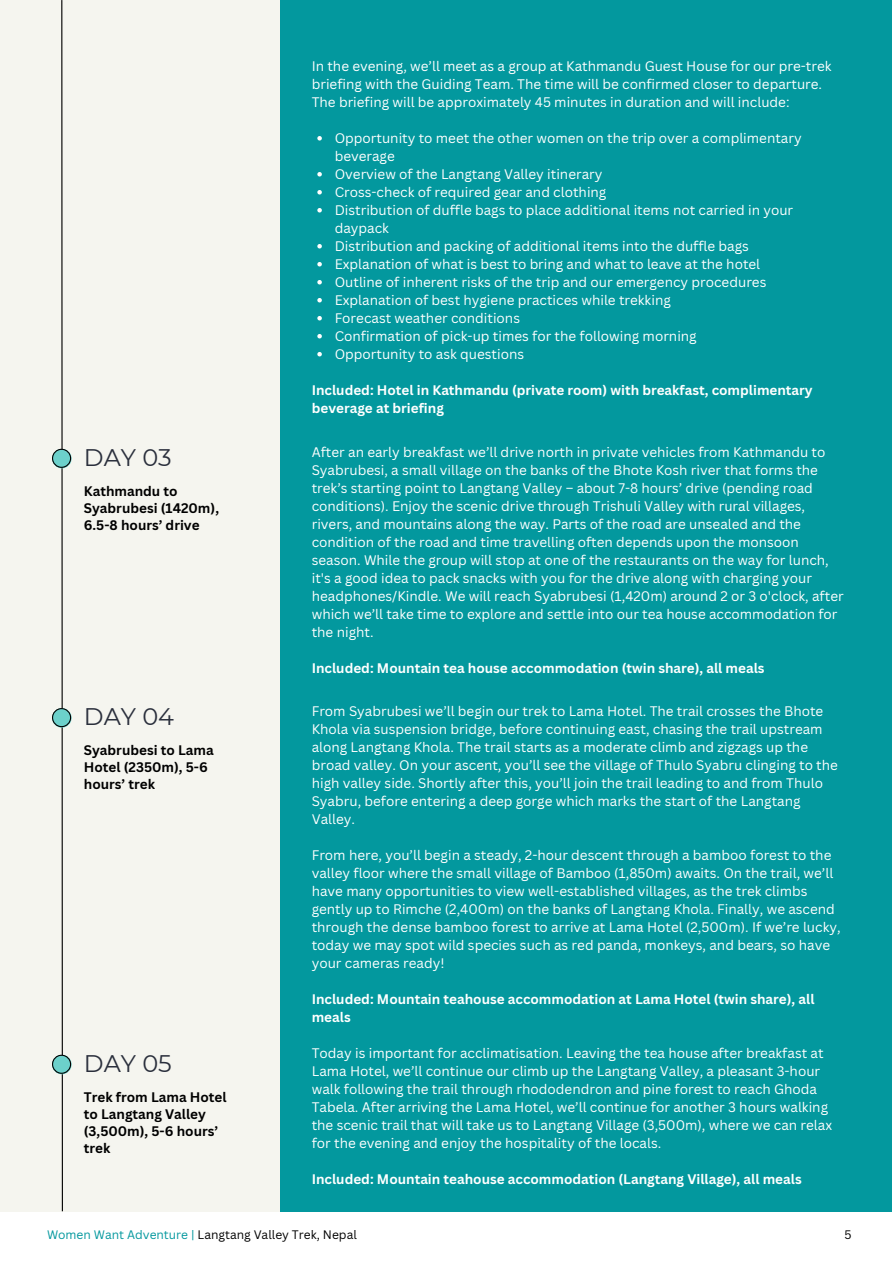
<style>
.page{position:relative;width:893px;height:1264px;background:#fff}
.page>*{position:absolute;margin:0;border:0;box-sizing:border-box;transform-origin:0 0}
.t1{font:24px "Montserrat";color:#2a2f3c}
.t2{font:13.5px/18px "Canva Sans";color:#fff}
.t3{font:700 13.5px/18px "Canva Sans";color:#fff}
.t4{font:700 13.5px/16.8px "Canva Sans";color:#000}
.t5{font:12px "Canva Sans";color:#000}
.s1{color:#03989e}
</style>
<div class="page">
<div style="left:0;top:0;width:280px;height:1211px;background:#f5f5ef"></div>
<div style="left:280px;top:0;width:612px;height:1211px;background:#03989e"></div>
<svg style="left:317px;top:136px;width:5px;height:4px"></svg>
<svg style="left:317px;top:172px;width:5px;height:4px"></svg>
<svg style="left:317px;top:190px;width:5px;height:4px"></svg>
<svg style="left:317px;top:208px;width:5px;height:4px"></svg>
<svg style="left:317px;top:244px;width:5px;height:4px"></svg>
<svg style="left:317px;top:262px;width:5px;height:4px"></svg>
<svg style="left:317px;top:280px;width:5px;height:4px"></svg>
<svg style="left:317px;top:298px;width:5px;height:4px"></svg>
<svg style="left:317px;top:316px;width:5px;height:4px"></svg>
<svg style="left:317px;top:334px;width:5px;height:4px"></svg>
<svg style="left:317px;top:352px;width:5px;height:4px"></svg>
<svg style="left:52px;top:0;width:19px;height:1212px"></svg>
<p class="t2" style="left:312px;top:57px;width:521px">In the evening, we’ll meet as a group at Kathmandu Guest House for our pre-trek briefing with the Guiding Team. The time will be confirmed closer to departure.<br>The briefing will be approximately 45 minutes in duration and will include:</p>
<p class="t1" style="left:84px;top:442px;width:89px">DAY 03</p>
<p class="t4" style="left:84px;top:482px;width:137px">Kathmandu to<br>Syabrubesi (1420m),<br>6.5-8 hours’ drive</p>
<p class="t1" style="left:84px;top:702px;width:92px">DAY 04</p>
<p class="t4" style="left:84px;top:741px;width:131px">Syabrubesi to Lama<br>Hotel (2350m), 5-6 hours’ trek</p>
<p class="t1" style="left:84px;top:1048px;width:89px">DAY 05</p>
<p class="t4" style="left:84px;top:1088px;width:144px">Trek from Lama Hotel to Langtang Valley (3,500m), 5-6 hours’ trek</p>
<p class="t2" style="left:334px;top:128px;width:468px">Opportunity to meet the other women on the trip over a complimentary beverage</p>
<p class="t2" style="left:334px;top:164px;width:269px">Overview of the Langtang Valley itinerary</p>
<p class="t2" style="left:334px;top:182px;width:273px">Cross-check of required gear and clothing</p>
<p class="t2" style="left:334px;top:200px;width:460px">Distribution of duffle bags to place additional items not carried in your daypack</p>
<p class="t2" style="left:334px;top:236px;width:416px">Distribution and packing of additional items into the duffle bags</p>
<p class="t2" style="left:334px;top:254px;width:427px">Explanation of what is best to bring and what to leave at the hotel</p>
<p class="t2" style="left:334px;top:272px;width:433px">Outline of inherent risks of the trip and our emergency procedures</p>
<p class="t2" style="left:334px;top:290px;width:337px">Explanation of best hygiene practices while trekking</p>
<p class="t2" style="left:334px;top:308px;width:187px">Forecast weather conditions</p>
<p class="t2" style="left:334px;top:326px;width:363px">Confirmation of pick-up times for the following morning</p>
<p class="t2" style="left:334px;top:344px;width:191px">Opportunity to ask questions</p>
<p class="t3" style="left:312px;top:380px;width:502px">Included: Hotel in Kathmandu (private room) with breakfast, complimentary beverage at briefing</p>
<p class="t2" style="left:312px;top:442px;width:533px">After an early breakfast we’ll drive north in private vehicles from Kathmandu to Syabrubesi, a small village on the banks of the Bhote Kosh river that forms the trek’s starting point to Langtang Valley – about 7-8 hours’ drive (pending road conditions). Enjoy the scenic drive through Trishuli Valley with rural villages, rivers, and mountains along the way. Parts of the road are unsealed and the condition of the road and time travelling often depends upon the monsoon season. While the group will stop at one of the restaurants on the way for lunch, it's a good idea to pack snacks with you for the drive along with charging your headphones/Kindle. We will reach Syabrubesi (1,420m) around 2 or 3 o'clock, after which we’ll take time to explore and settle into our tea house accommodation for the night.</p>
<p class="t3" style="left:312px;top:658px;width:454px">Included: Mountain tea house accommodation (twin share), all meals</p>
<p class="t2" style="left:312px;top:702px;width:527px">From Syabrubesi we’ll begin our trek to Lama Hotel. The trail crosses the Bhote Khola via suspension bridge, before continuing east, chasing the trail upstream along Langtang Khola. The trail starts as a moderate climb and zigzags up the broad valley. On your ascent, you’ll see the village of Thulo Syabru clinging to the high valley side. Shortly after this, you’ll join the trail leading to and from Thulo Syabru, before entering a deep gorge which marks the start of the Langtang Valley.</p>
<p class="t2" style="left:312px;top:845px;width:530px">From here, you’ll begin a steady, 2-hour descent through a bamboo forest to the valley floor where the small village of Bamboo (1,850m) awaits. On the trail, we’ll have many opportunities to view well-established villages, as the trek climbs gently up to Rimche (2,400m) on the banks of Langtang Khola. Finally, we ascend through the dense bamboo forest to arrive at Lama Hotel (2,500m). If we’re lucky, today we may spot wild species such as red panda, monkeys, and bears, so have your cameras ready!</p>
<p class="t3" style="left:312px;top:989px;width:504px">Included: Mountain teahouse accommodation at Lama Hotel (twin share), all meals</p>
<p class="t2" style="left:312px;top:1043px;width:522px">Today is important for acclimatisation. Leaving the tea house after breakfast at Lama Hotel, we’ll continue our climb up the Langtang Valley, a pleasant 3-hour walk following the trail through rhododendron and pine forest to reach Ghoda Tabela. After arriving the Lama Hotel, we’ll continue for another 3 hours walking the scenic trail that will take us to Langtang Village (3,500m), where we can relax for the evening and enjoy the hospitality of the locals.</p>
<p class="t3" style="left:312px;top:1169px;width:491px">Included: Mountain teahouse accommodation (Langtang Village), all meals</p>
<p class="t5" style="left:47px;top:1225px;width:311px"><span class="s1">Women Want Adventure |</span> Langtang Valley Trek, Nepal</p>
<p class="t5" style="left:844px;top:1225px;width:9px">5</p>
</div>
